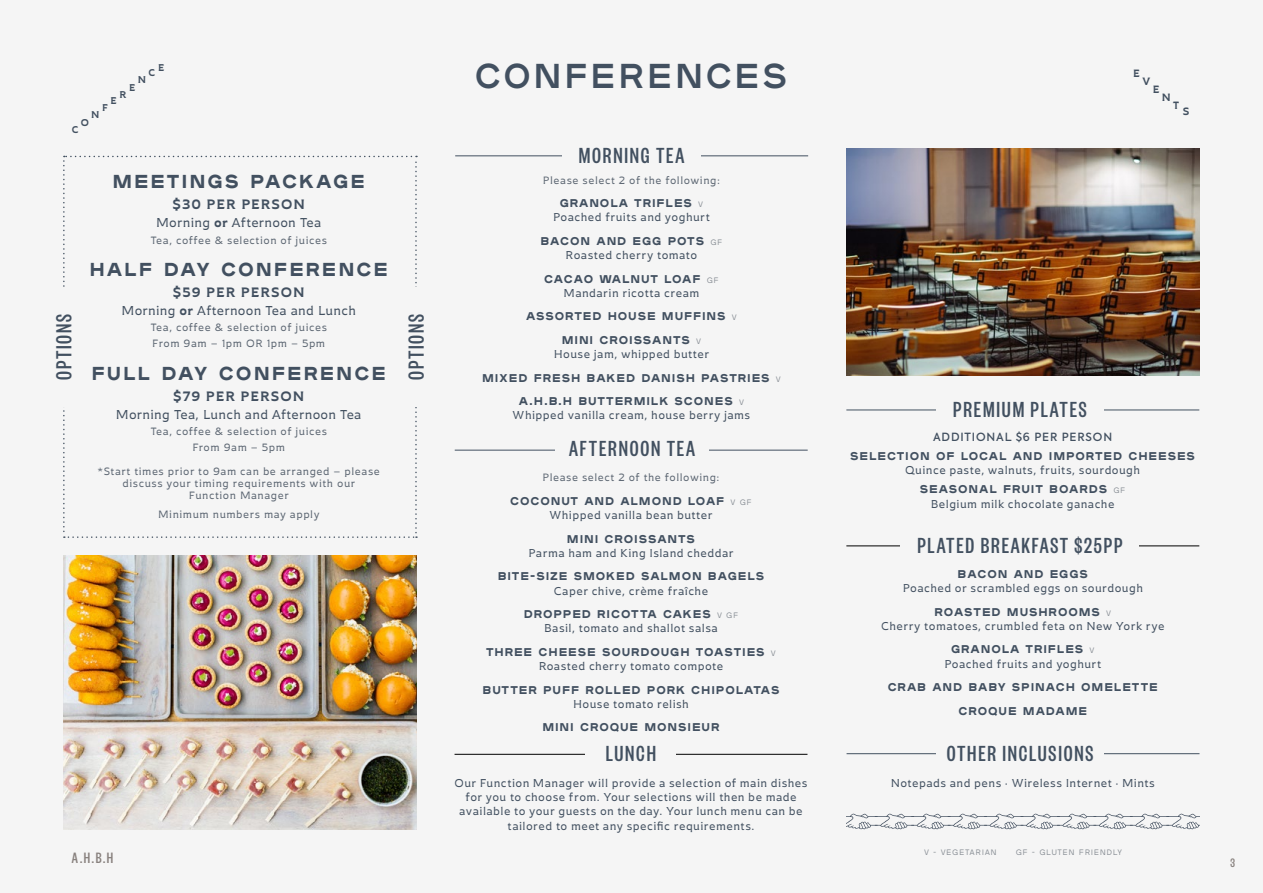
<style>
.page{position:relative;width:1263px;height:893px;background:#f5f5f5}
.page>*{position:absolute;margin:0;border:0;box-sizing:border-box;transform-origin:0 0}
.t1{font:34.5px "Plaak 6 Ney 46 Bold";letter-spacing:.075em;color:#425060}
.t2{font:500 24px "Founders Grotesk X Cond";letter-spacing:.075em;color:#425060}
.t3{font:18.75px "Plaak 6 Ney 56 Heavy";letter-spacing:.1em;color:#425060}
.t4{font:500 16.5px "Founders Grotesk X Cond";color:#88817e}
.t5{font:700 expanded 13.5px "Plathorn";letter-spacing:.075em;color:#425060}
.t6{font:500 13.5px "Founders Grotesk X Cond";color:#88817e}
.t7{font:expanded 12.75px "Plathorn";letter-spacing:.02em;color:#425060}
.t8{font:expanded 11.25px/14.2px "Plathorn";letter-spacing:.035em;color:#425060;text-align:center}
.t9{font:11.25px/23.5px "Plaak 6 Ney 56 Heavy";letter-spacing:.075em;color:#425060;text-align:center}
.t10{font:500 11.25px "Axiforma";letter-spacing:.075em;color:#425060}
.t11{font:expanded 10.5px/16.2px "Plathorn";letter-spacing:.05em;color:#5d6773;text-align:center}
.t12{font:10.5px "Plaak 6 Ney 26 Light";letter-spacing:.05em;color:#878d94}
.t13{font:700 expanded 10.5px "Plathorn";color:#425060}
.t14{font:700 expanded 9.75px "Plathorn";color:#425060}
.s1{font-weight:700}
.s2{font-family:"Plaak 6 Ney 26 Light";font-size:10.5px;color:#878d94}
</style>
<div class="page">
<svg style="left:63px;top:156px;width:354px;height:382px"></svg>
<div style="left:56px;top:287px;width:21px;height:119px;background:#f5f5f5"></div>
<div style="left:409px;top:287px;width:20px;height:119px;background:#f5f5f5"></div>
<img style="left:64px;top:555px;width:353px;height:274px">
<hr style="left:455px;top:155px;width:353px;height:1px;background:#425060">
<div style="left:562px;top:148px;width:139px;height:26px;background:#f5f5f5"></div>
<hr style="left:846px;top:545px;width:353px;height:1px;background:#000">
<div style="left:901px;top:538px;width:238px;height:26px;background:#f5f5f5"></div>
<svg style="left:846px;top:814px;width:353px;height:15px"></svg>
<hr style="left:455px;top:450px;width:353px;height:1px;background:#425060">
<div style="left:555px;top:441px;width:154px;height:30px;background:#f5f5f5"></div>
<hr style="left:846px;top:410px;width:353px;height:1px;background:#425060">
<div style="left:936px;top:402px;width:167px;height:27px;background:#f5f5f5"></div>
<hr style="left:846px;top:753px;width:353px;height:1px;background:#425060">
<div style="left:937px;top:746px;width:167px;height:27px;background:#f5f5f5"></div>
<hr style="left:454px;top:754px;width:353px;height:1px;background:#000">
<div style="left:586px;top:746px;width:90px;height:26px;background:#f5f5f5"></div>
<img style="left:846px;top:149px;width:353px;height:226px">
<p class="t14" style="left:158px;top:61px;width:8px">E</p>
<p class="t14" style="left:149px;top:66px;width:8px">C</p>
<p class="t14" style="left:138px;top:74px;width:10px">N</p>
<p class="t14" style="left:129px;top:81px;width:8px">E</p>
<p class="t14" style="left:119px;top:88px;width:8px">R</p>
<p class="t14" style="left:111px;top:95px;width:8px">E</p>
<p class="t14" style="left:102px;top:101px;width:7px">F</p>
<p class="t14" style="left:91px;top:109px;width:10px">N</p>
<p class="t14" style="left:81px;top:116px;width:10px">O</p>
<p class="t14" style="left:72px;top:124px;width:8px">C</p>
<h1 class="t1" style="left:475px;top:51px;width:314px">CONFERENCES</h1>
<p class="t13" style="left:1133px;top:67px;width:8px">E</p>
<p class="t13" style="left:1142px;top:75px;width:9px">V</p>
<p class="t13" style="left:1153px;top:82px;width:8px">E</p>
<p class="t13" style="left:1162px;top:91px;width:10px">N</p>
<p class="t13" style="left:1173px;top:99px;width:8px">T</p>
<p class="t13" style="left:1183px;top:105px;width:8px">S</p>
<h2 class="t2" style="left:579px;top:142px;width:107px">MORNING TEA</h2>
<h3 class="t3" style="left:112px;top:167px;width:254px">MEETINGS PACKAGE</h3>
<p class="t5" style="left:172px;top:196px;width:134px">$30 PER PERSON</p>
<p class="t7" style="left:156px;top:215px;width:167px">Morning <span class="s1">or</span> Afternoon Tea</p>
<p class="t11" style="left:150px;top:232px;width:178px">Tea, coffee &amp; selection of juices</p>
<h3 class="t3" style="left:89px;top:255px;width:300px">HALF DAY CONFERENCE</h3>
<p class="t5" style="left:173px;top:284px;width:133px">$59 PER PERSON</p>
<p class="t7" style="left:122px;top:302px;width:236px">Morning <span class="s1">or</span> Afternoon Tea and Lunch</p>
<p class="t11" style="left:150px;top:319px;width:178px;text-align:left">Tea, coffee &amp; selection of juices<br>From 9am – 1pm OR 1pm – 5pm</p>
<h3 class="t3" style="left:92px;top:359px;width:296px">FULL DAY CONFERENCE</h3>
<p class="t5" style="left:173px;top:387px;width:132px">$79 PER PERSON</p>
<p class="t7" style="left:116px;top:406px;width:247px">Morning Tea, Lunch and Afternoon Tea</p>
<p class="t11" style="left:150px;top:423px;width:178px">Tea, coffee &amp; selection of juices<br>From 9am – 5pm</p>
<p class="t11" style="left:98px;top:465px;width:284px;line-height:12px">*Start times prior to 9am can be arranged – please discuss your timing requirements with our<br>Function Manager</p>
<p class="t11" style="left:158px;top:507px;width:163px">Minimum numbers may apply</p>
<h2 class="t2" style="left:50px;top:380px;width:67px;rotate:-90deg">OPTIONS</h2>
<h2 class="t2" style="left:402px;top:380px;width:67px;rotate:-90deg">OPTIONS</h2>
<p class="t11" style="left:543px;top:172px;width:179px">Please select 2 of the following:</p>
<p class="t9" style="left:560px;top:190px;width:145px">GRANOLA TRIFLES <span class="s2">v</span></p>
<p class="t8" style="left:553px;top:210px;width:158px">Poached fruits and yoghurt</p>
<p class="t9" style="left:540px;top:228px;width:183px">BACON AND EGG POTS <span class="s2">gf</span></p>
<p class="t8" style="left:566px;top:248px;width:133px">Roasted cherry tomato</p>
<p class="t9" style="left:544px;top:266px;width:176px">CACAO WALNUT LOAF <span class="s2">gf</span></p>
<p class="t8" style="left:563px;top:286px;width:137px">Mandarin ricotta cream</p>
<p class="t9" style="left:526px;top:304px;width:212px">ASSORTED HOUSE MUFFINS <span class="s2">v<br></span>MINI CROISSANTS <span class="s2">v</span></p>
<p class="t8" style="left:554px;top:347px;width:157px">House jam, whipped butter</p>
<p class="t9" style="left:482px;top:365px;width:300px">MIXED FRESH BAKED DANISH PASTRIES <span class="s2">v<br></span>A.H.B.H BUTTERMILK SCONES <span class="s2">v</span></p>
<p class="t8" style="left:513px;top:408px;width:239px">Whipped vanilla cream, house berry jams</p>
<h2 class="t2" style="left:569px;top:435px;width:127px">AFTERNOON TEA</h2>
<p class="t11" style="left:542px;top:470px;width:179px">Please select 2 of the following:</p>
<p class="t9" style="left:510px;top:488px;width:243px">COCONUT AND ALMOND LOAF <span class="s2">v gf</span></p>
<p class="t8" style="left:549px;top:508px;width:165px">Whipped vanilla bean butter</p>
<p class="t9" style="left:567px;top:526px;width:130px">MINI CROISSANTS</p>
<p class="t8" style="left:528px;top:546px;width:207px">Parma ham and King Island cheddar</p>
<p class="t9" style="left:498px;top:564px;width:268px">BITE-SIZE SMOKED SALMON BAGELS</p>
<p class="t8" style="left:554px;top:583px;width:156px">Caper chive, crème fraîche</p>
<p class="t9" style="left:524px;top:601px;width:216px">DROPPED RICOTTA CAKES <span class="s2">v gf</span></p>
<p class="t8" style="left:544px;top:621px;width:175px">Basil, tomato and shallot salsa</p>
<p class="t9" style="left:486px;top:639px;width:291px">THREE CHEESE SOURDOUGH TOASTIES <span class="s2">v</span></p>
<p class="t8" style="left:539px;top:659px;width:186px">Roasted cherry tomato compote</p>
<p class="t9" style="left:482px;top:677px;width:298px">BUTTER PUFF ROLLED PORK CHIPOLATAS</p>
<p class="t8" style="left:573px;top:697px;width:117px">House tomato relish</p>
<p class="t9" style="left:542px;top:715px;width:179px">MINI CROQUE MONSIEUR</p>
<h2 class="t2" style="left:953px;top:396px;width:135px">PREMIUM PLATES</h2>
<p class="t10" style="left:933px;top:430px;width:181px">ADDITIONAL $6 PER PERSON</p>
<p class="t9" style="left:850px;top:443px;width:346px">SELECTION OF LOCAL AND IMPORTED CHEESES</p>
<p class="t8" style="left:905px;top:463px;width:236px">Quince paste, walnuts, fruits, sourdough</p>
<p class="t9" style="left:920px;top:477px;width:207px">SEASONAL FRUIT BOARDS <span class="s2">gf</span></p>
<p class="t8" style="left:931px;top:497px;width:185px">Belgium milk chocolate ganache</p>
<h2 class="t2" style="left:917px;top:531px;width:207px">PLATED BREAKFAST $25PP</h2>
<p class="t9" style="left:958px;top:561px;width:132px">BACON AND EGGS</p>
<p class="t8" style="left:903px;top:581px;width:242px">Poached or scrambled eggs on sourdough</p>
<p class="t9" style="left:934px;top:599px;width:178px">ROASTED MUSHROOMS <span class="s2">v</span></p>
<p class="t8" style="left:881px;top:619px;width:285px">Cherry tomatoes, crumbled feta on New York rye</p>
<p class="t9" style="left:951px;top:637px;width:145px">GRANOLA TRIFLES <span class="s2">v</span></p>
<p class="t8" style="left:944px;top:657px;width:158px">Poached fruits and yoghurt</p>
<p class="t9" style="left:888px;top:674px;width:272px">CRAB AND BABY SPINACH OMELETTE<br>CROQUE MADAME</p>
<h2 class="t2" style="left:606px;top:740px;width:51px">LUNCH</h2>
<h2 class="t2" style="left:947px;top:740px;width:148px">OTHER INCLUSIONS</h2>
<p class="t8" style="left:454px;top:776px;width:354px">Our Function Manager will provide a selection of main dishes for you to choose from. Your selections will then be made available to your guests on the day. Your lunch menu can be tailored to meet any specific requirements.</p>
<p class="t8" style="left:891px;top:775px;width:266px">Notepads and pens · Wireless Internet · Mints</p>
<h3 class="t4" style="left:72px;top:848px;width:43px">A.H.B.H</h3>
<p class="t12" style="left:924px;top:845px;width:74px">v - vegetarian</p>
<p class="t12" style="left:1016px;top:845px;width:108px">gf - gluten friendly</p>
<p class="t6" style="left:1230px;top:855px;width:6px">3</p>
</div>
